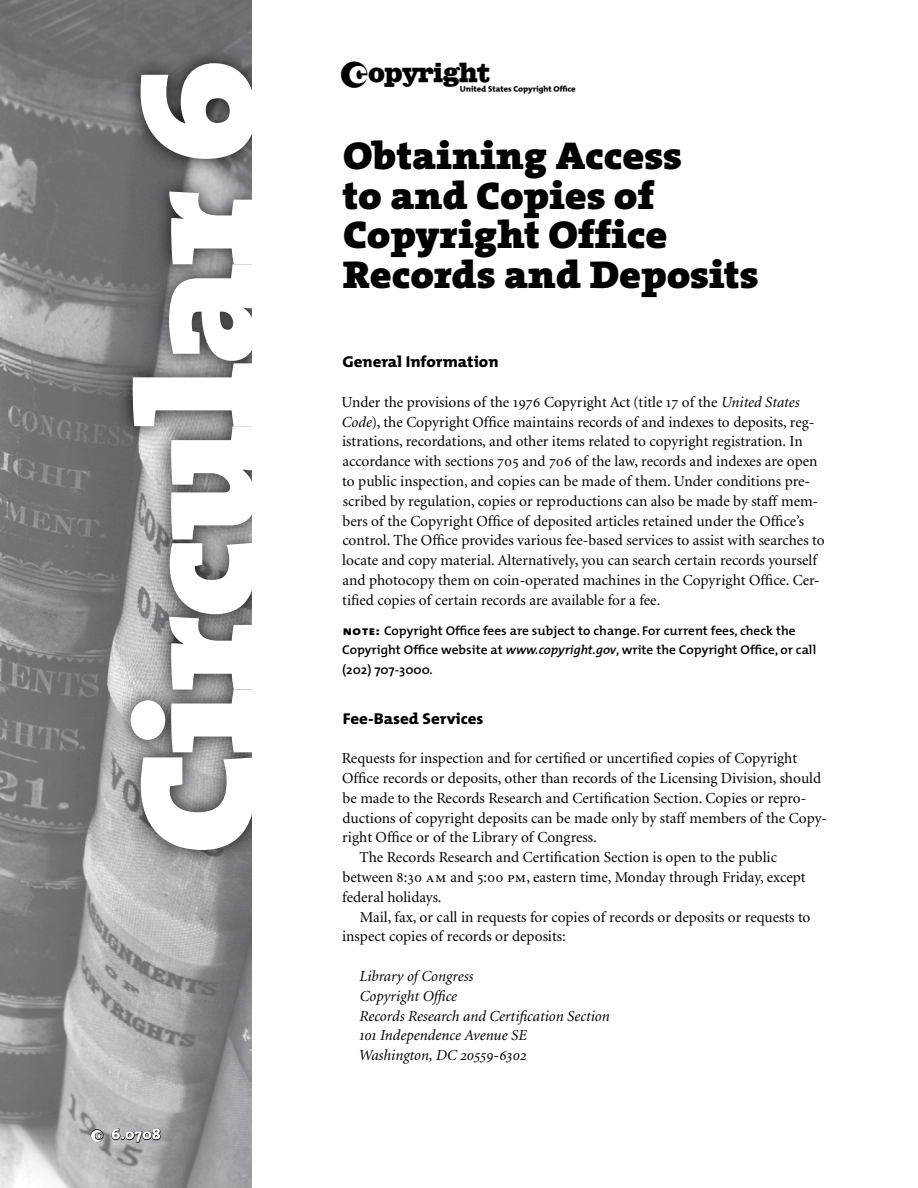
<style>
.page{position:relative;width:918px;height:1188px;background:#fff}
.page>*{position:absolute;margin:0;border:0;box-sizing:border-box;transform-origin:0 0}
.t1{font:900 165px "The Serif";letter-spacing:-.025em;color:#fff;scale:1.1 1}
.t2{font:900 39px/39.6px "The Serif";letter-spacing:-.005em;color:#000;scale:1.08 1}
.t3{font:33px "Copyright OTF";color:#000}
.t4{font:800 15.75px "The Mix";color:#000;scale:1.08 1}
.t5{font:15.3px/19.8px "Minion C";color:#000}
.t6{font:italic 15.3px/19.8px "Minion C";color:#000}
.t7{font:800 15px "The Serif";color:#fff;scale:1.07 1}
.t8{font:600 12.75px/19.8px "The Mix";color:#000;scale:1.05 1}
.s1{font-family:"The Serif Black Caps";font-weight:400}
.s2{font-family:"Copyright OTF";font-weight:400}
.s3{font-style:italic}
.s4{font-family:"The Mix Extra Bold Caps";font-weight:400}
.s5{font-family:"Minion Regular SC"}
</style>
<div class="page">
<img style="left:0;top:0;width:252px;height:1188px">
<div style="left:108px;top:41px;width:170px;height:832px;background:#000;opacity:.75"></div>
<div style="left:252px;top:0;width:44px;height:1188px;background:#fff"></div>
<svg style="left:91px;top:1130px;width:12px;height:12px"></svg>
<svg style="left:112px;top:1129px;width:48px;height:13px"></svg>
<h1 class="t1" style="left:57px;top:855px;width:724px;rotate:-90deg">Circular <span class="s1">6</span></h1>
<p class="t7" style="left:91px;top:1122px;width:67px"><span class="s2">2</span> 6.0708</p>
<h3 class="t3" style="left:341px;top:59px;width:236px">w</h3>
<h2 class="t2" style="left:342px;top:135px;width:387px">Obtaining Access<br>to and Copies of<br>Copyright Office<br>Records and Deposits</h2>
<p class="t4" style="left:342px;top:349px;width:146px">General Information</p>
<p class="t5" style="left:342px;top:393px;width:485px">Under the provisions of the 1976 Copyright Act (title 17 of the <span class="s3">United States Code</span>), the Copyright Office maintains records of and indexes to deposits, reg&shy;istrations, recordations, and other items related to copyright registration. In accordance with sections 705 and 706 of the law, records and indexes are open to public inspection, and copies can be made of them. Under conditions pre&shy;scribed by regulation, copies or reproductions can also be made by staff mem&shy;bers of the Copyright Office of deposited articles retained under the Office’s control. The Office provides various fee-based services to assist with searches to locate and copy material. Alternatively, you can search certain records yourself and photocopy them on coin-operated machines in the Copyright Office. Cer&shy;tified copies of certain records are available for a fee.</p>
<p class="t8" style="left:342px;top:620px;width:453px"><span class="s4">note:</span> Copyright Office fees are subject to change. For current fees, check the<br>Copyright Office website at <span class="s3">www.copyright.gov</span>, write the Copyright Office, or call (202) 707-3000.</p>
<p class="t4" style="left:343px;top:705px;width:132px">Fee-Based Services</p>
<p class="t5" style="left:342px;top:749px;width:457px">Requests for inspection and for certified or uncertified copies of Copyright</p>
<p class="t5" style="left:342px;top:769px;width:480px">Office records or deposits, other than records of the Licensing Division, should</p>
<p class="t5" style="left:342px;top:789px;width:465px">be made to the Records Research and Certification Section. Copies or repro-</p>
<p class="t5" style="left:342px;top:808px;width:486px">ductions of copyright deposits can be made only by staff members of the Copy-</p>
<p class="t5" style="left:342px;top:828px;width:256px">right Office or of the Library of Congress.</p>
<p class="t5" style="left:359px;top:848px;width:419px">The Records Research and Certification Section is open to the public</p>
<p class="t5" style="left:342px;top:868px;width:465px">between 8:30 <span class="s5">am</span> and 5:00 <span class="s5">pm</span>, eastern time, Monday through Friday, except</p>
<p class="t5" style="left:342px;top:888px;width:101px">federal holidays.</p>
<p class="t5" style="left:360px;top:907px;width:452px">Mail, fax, or call in requests for copies of records or deposits or requests to</p>
<p class="t5" style="left:342px;top:927px;width:225px">inspect copies of records or deposits:</p>
<p class="t6" style="left:359px;top:967px;width:253px">Library of Congress<br>Copyright Office<br>Records Research and Certification Section<br>101 Independence Avenue SE<br>Washington, DC 20559-6302</p>
</div>
